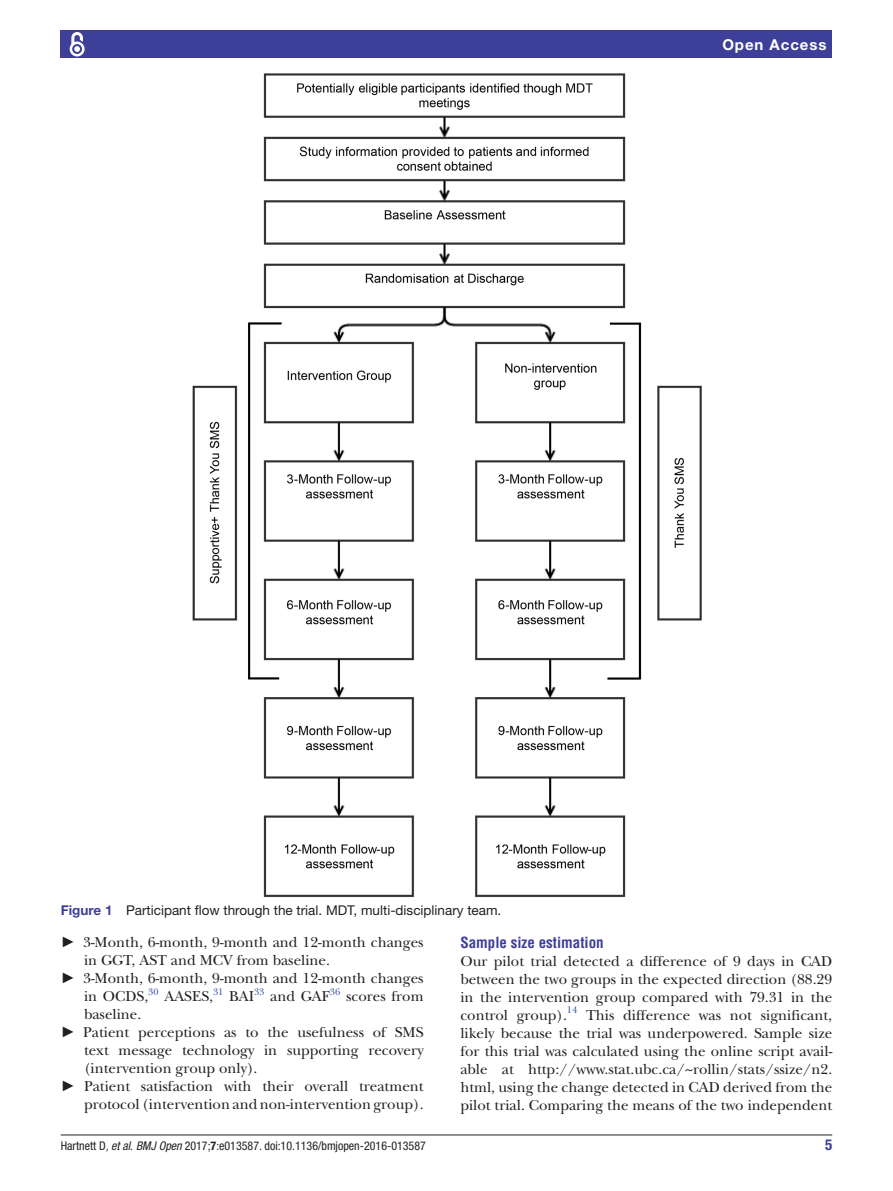
<style>
.page{position:relative;width:893px;height:1191px;background:#fff}
.page>*{position:absolute;margin:0;border:0;box-sizing:border-box;transform-origin:0 0}
.t1{font:15px/18px "New Baskerville";color:#231f20;text-align:justify}
.t2{font:700 condensed 15px "Helvetica LT Std";color:#3e3f99}
.t3{font:700 15px "Helvetica Neue LT Std";letter-spacing:.065em;color:#fff}
.t4{font:700 condensed 15px "Helvetica Neue LT Std";color:#3e3f99}
.t5{font:13.5px "Helvetica Neue LT Std";color:#231f20}
.t6{font:condensed 12px "Helvetica Neue LT Std";color:#231f20}
.t7{font:9.9px "New Baskerville";color:#3853a3}
.s1{font-weight:700;color:#3e3f99}
.s2{font-family:"Arial"}
.s3{font-style:italic}
.s4{font-weight:700}
</style>
<div class="page">
<hr style="left:61px;top:1134px;width:771px;height:1px;background:#231f20">
<div style="left:61px;top:31px;width:771px;height:27px;background:#3e3f99"></div>
<svg style="left:69px;top:32px;width:16px;height:25px"></svg>
<img style="left:192px;top:73px;width:510px;height:824px">
<p class="t3" style="left:722px;top:35px;width:106px">Open Access</p>
<p class="t5" style="left:61px;top:902px;width:442px"><span class="s1">Figure 1</span> Participant flow through the trial. MDT, multi-disciplinary team.</p>
<p class="t1" style="left:61px;top:933px;width:364px"><span class="s2">►</span> 3-Month, 6-month, 9-month and 12-month changes</p>
<p class="t1" style="left:84px;top:951px;width:247px">in GGT, AST and MCV from baseline.</p>
<p class="t1" style="left:61px;top:969px;width:364px"><span class="s2">►</span> 3-Month, 6-month, 9-month and 12-month changes</p>
<p class="t1" style="left:84px;top:987px;width:341px">in OCDS,<sup>30</sup> AASES,<sup>31</sup> BAI<sup>33</sup> and GAF<sup>36</sup> scores from</p>
<p class="t1" style="left:84px;top:1005px;width:59px">baseline.</p>
<p class="t1" style="left:61px;top:1023px;width:364px"><span class="s2">►</span> Patient perceptions as to the usefulness of SMS</p>
<p class="t1" style="left:84px;top:1041px;width:341px">text message technology in supporting recovery</p>
<p class="t1" style="left:84px;top:1059px;width:175px">(intervention group only).</p>
<p class="t1" style="left:61px;top:1077px;width:364px"><span class="s2">►</span> Patient satisfaction with their overall treatment</p>
<p class="t1" style="left:84px;top:1095px;width:341px">protocol (intervention and non-intervention group).</p>
<p class="t2" style="left:460px;top:933px;width:145px">Sample size estimation</p>
<p class="t1" style="left:460px;top:952px;width:373px">Our pilot trial detected a difference of 9 days in CAD between the two groups in the expected direction (88.29 in the intervention group compared with 79.31 in the control group).</p>
<p class="t7" style="left:567px;top:1004px;width:12px">14</p>
<p class="t1" style="left:460px;top:1006px;width:373px;text-indent:126px">This difference was not significant, likely because the trial was underpowered. Sample size for this trial was calculated using the online script avail&shy;able at http://www.stat.ubc.ca/~rollin/stats/ssize/n2. html, using the change detected in CAD derived from the pilot trial. Comparing the means of the two independent</p>
<p class="t6" style="left:61px;top:1138px;width:367px">Hartnett D<span class="s3">, et al</span>. <span class="s3">BMJ Open</span> 2017;<span class="s4">7</span>:e013587. doi:10.1136/bmjopen-2016-013587</p>
<p class="t4" style="left:825px;top:1135px;width:9px">5</p>
</div>
